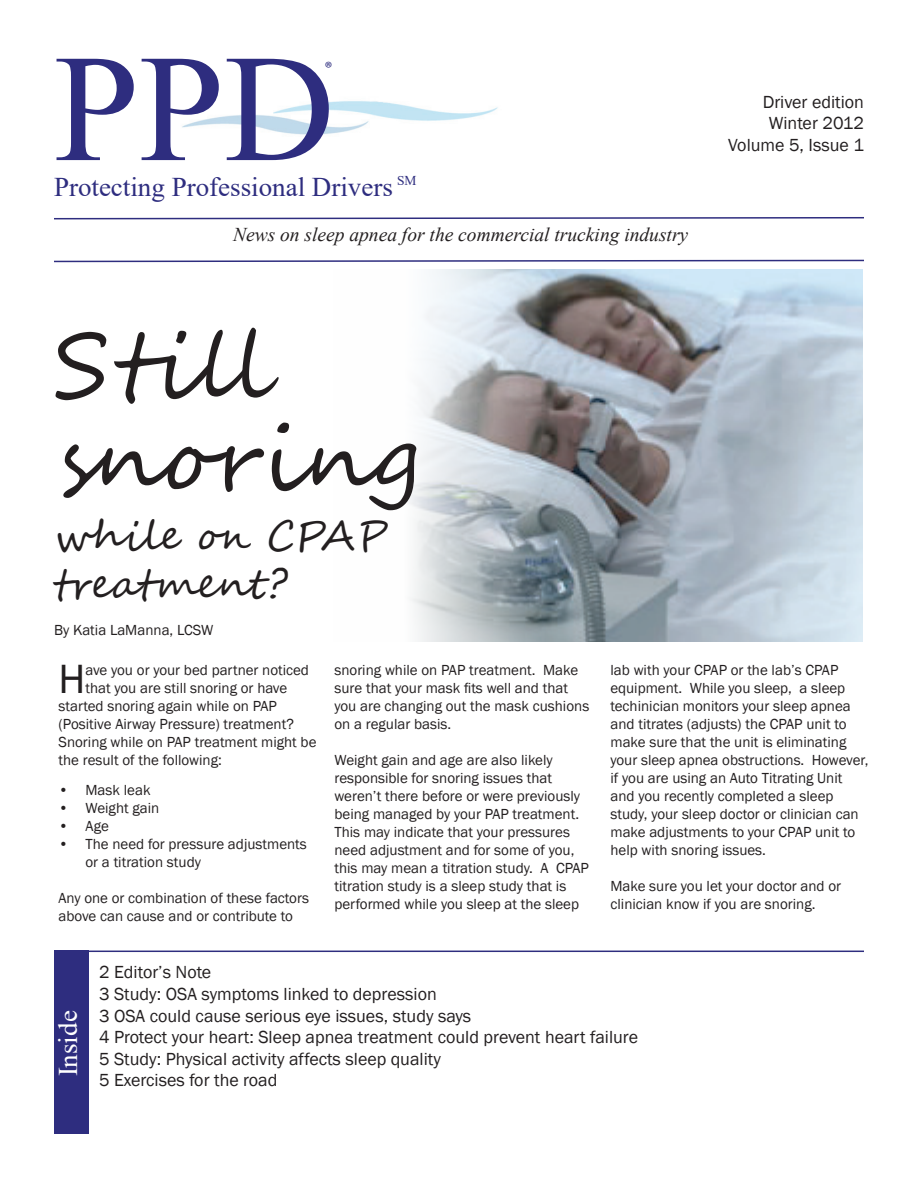
<style>
.page{position:relative;width:918px;height:1188px;background:#fff}
.page>*{position:absolute;margin:0;border:0;box-sizing:border-box;transform-origin:0 0}
.t1{font:153px "Times New Roman";color:#2e2d7f}
.t2{font:90px/94.5px "Segoe Script";color:#231f20}
.t3{font:42px "Franklin Gothic";color:#231f20}
.t4{font:40.5px/48.6px "Segoe Script";color:#231f20}
.t5{font:27px "Times New Roman";color:#2e2d7f}
.t6{font:27px "Times New Roman";color:#fff}
.t7{font:italic 19.5px "Times New Roman";color:#231f20}
.t8{font:18px/21.6px "Franklin Gothic";color:#231f20;text-align:right}
.t9{font:18px "Myriad Pro";color:#2e2d7f}
.t10{font:15px/18px "Franklin Gothic";color:#231f20}
</style>
<div class="page">
<img style="left:182px;top:101px;width:316px;height:34px">
<svg style="left:54px;top:217px;width:810px;height:3px"></svg>
<div style="left:54px;top:950px;width:35px;height:184px;background:#2e2d7f"></div>
<hr style="left:54px;top:951px;width:810px;height:1px;background:#2e2d7f">
<svg style="left:54px;top:259px;width:810px;height:4px"></svg>
<img style="left:409px;top:269px;width:454px;height:373px">
<h1 class="t1" style="left:54px;top:1px;width:282px">PPD</h1>
<p class="t9" style="left:325px;top:57px;width:9px">®</p>
<h3 class="t5" style="left:54px;top:168px;width:364px">Protecting Professional Drivers <sup>SM</sup></h3>
<h3 class="t7" style="left:233px;top:221px;width:457px">News on sleep apnea for the commercial trucking industry</h3>
<h2 class="t2" style="left:54px;top:319px;width:368px">Still snoring</h2>
<h3 class="t4" style="left:54px;top:512px;width:336px">while on CPAP treatment?</h3>
<p class="t10" style="left:54px;top:621px;width:161px">By Katia LaManna, LCSW</p>
<p class="t8" style="left:728px;top:91px;width:137px">Driver edition<br>Winter 2012<br>Volume 5, Issue 1</p>
<h3 class="t3" style="left:58px;top:653px;width:29px">H</h3>
<p class="t10" style="left:85px;top:661px;width:225px">ave you or your bed partner noticed</p>
<p class="t10" style="left:85px;top:679px;width:203px">that you are still snoring or have</p>
<p class="t10" style="left:58px;top:697px;width:220px">started snoring again while on PAP</p>
<p class="t10" style="left:58px;top:715px;width:237px">(Positive Airway Pressure) treatment?</p>
<p class="t10" style="left:58px;top:733px;width:259px">Snoring while on PAP treatment might be</p>
<p class="t10" style="left:58px;top:751px;width:165px">the result of the following:</p>
<p class="t10" style="left:58px;top:781px;width:94px">• Mask leak</p>
<p class="t10" style="left:58px;top:799px;width:102px">• Weight gain</p>
<p class="t10" style="left:58px;top:817px;width:52px">• Age</p>
<p class="t10" style="left:85px;top:835px;width:223px;text-indent:-27px">• The need for pressure adjustments or a titration study</p>
<p class="t10" style="left:58px;top:889px;width:252px">Any one or combination of these factors above can cause and or contribute to</p>
<p class="t10" style="left:334px;top:661px;width:256px">snoring while on PAP treatment. Make sure that your mask fits well and that you are changing out the mask cushions on a regular basis.</p>
<p class="t10" style="left:334px;top:751px;width:256px">Weight gain and age are also likely responsible for snoring issues that weren’t there before or were previously being managed by your PAP treatment.<br>This may indicate that your pressures need adjustment and for some of you, this may mean a titration study. A CPAP titration study is a sleep study that is performed while you sleep at the sleep</p>
<p class="t10" style="left:610px;top:661px;width:259px">lab with your CPAP or the lab’s CPAP equipment. While you sleep, a sleep techinician monitors your sleep apnea and titrates (adjusts) the CPAP unit to make sure that the unit is eliminating your sleep apnea obstructions. However, if you are using an Auto Titrating Unit and you recently completed a sleep study, your sleep doctor or clinician can make adjustments to your CPAP unit to help with snoring issues.</p>
<p class="t10" style="left:610px;top:877px;width:232px">Make sure you let your doctor and or clinician know if you are snoring.</p>
<h3 class="t6" style="left:49px;top:1076px;width:67px;rotate:-90deg">Inside</h3>
<p class="t8" style="left:99px;top:962px;width:541px;text-align:left">2 Editor’s Note<br>3 Study: OSA symptoms linked to depression<br>3 OSA could cause serious eye issues, study says<br>4 Protect your heart: Sleep apnea treatment could prevent heart failure 5 Study: Physical activity affects sleep quality<br>5 Exercises for the road</p>
</div>
